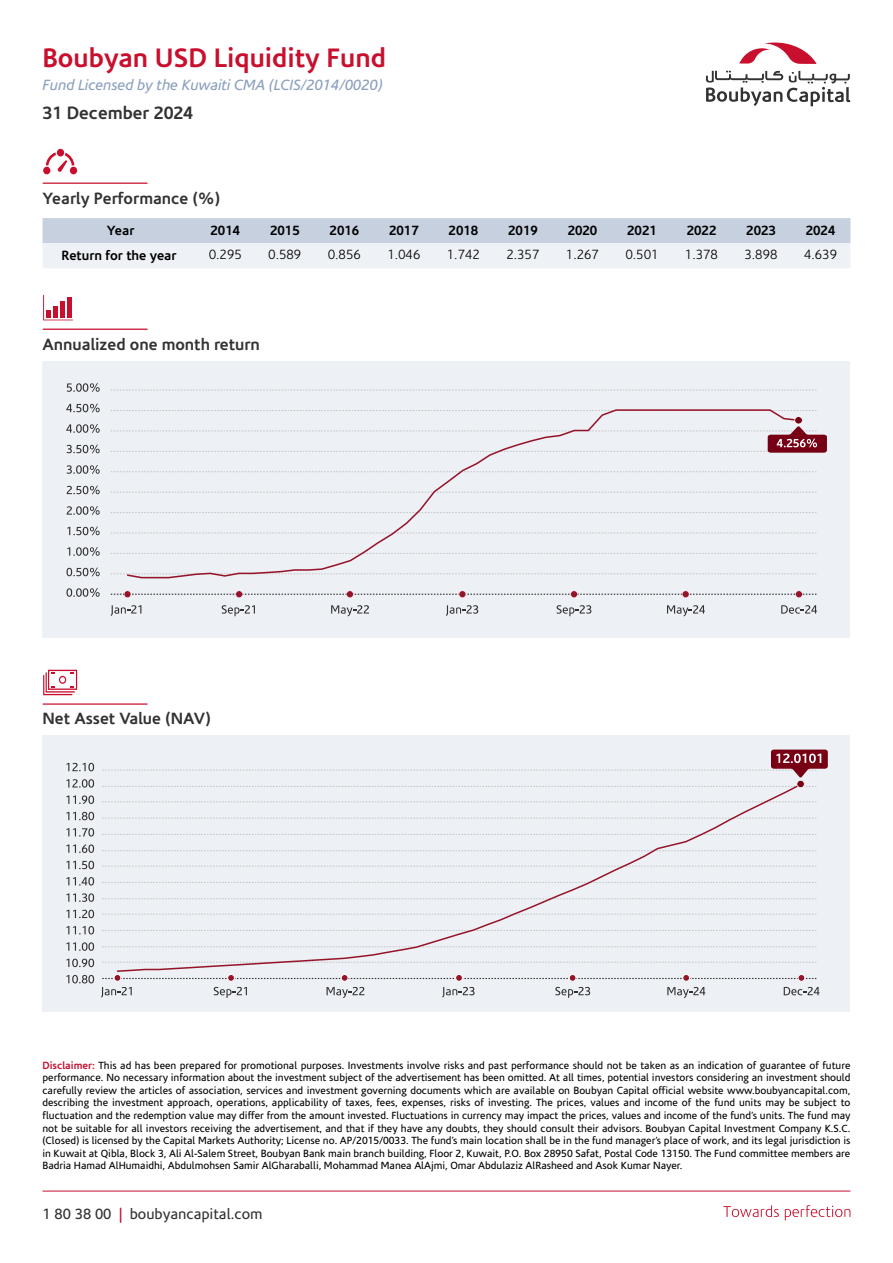
<style>
.page{position:relative;width:893px;height:1263px;background:#fff}
.page>*{position:absolute;margin:0;border:0;box-sizing:border-box;transform-origin:0 0}
.t1{font:700 27px "Corisande";color:#c8102e}
.t2{font:700 18px "Corisande";color:#323232}
.t3{font:700 16.5px "Corisande";color:#323232}
.t4{font:italic 15px "Corisande";color:#8ca0be}
.t5{font:15px "Corisande";color:#323232}
.t6{font:700 13.5px "Corisande";color:#000}
.t7{font:300 13.5px "Corisande";color:#000}
.t8{font:10.5px/12.6px "Corisande";color:#000;text-align:justify}
.s1{font-weight:700;color:#c8102e}
.s2{color:#c8102e}
</style>
<div class="page">
<svg style="left:723px;top:1205px;width:56px;height:12px"></svg>
<svg style="left:785px;top:1205px;width:65px;height:15px"></svg>
<svg style="left:739px;top:42px;width:78px;height:22px"></svg>
<svg style="left:706px;top:71px;width:144px;height:35px"></svg>
<hr style="left:43px;top:1191px;width:807px;height:1px;background:#c8102e">
<hr style="left:43px;top:183px;width:104px;height:1px;background:#c8102e">
<svg style="left:43px;top:149px;width:34px;height:25px"></svg>
<svg style="left:43px;top:218px;width:807px;height:50px;background:#dae0ea"></svg>
<hr style="left:43px;top:329px;width:104px;height:1px;background:#c8102e">
<svg style="left:43px;top:295px;width:30px;height:25px"></svg>
<div style="left:43px;top:361px;width:807px;height:276px;background:#edf0f5"></div>
<svg style="left:111px;top:390px;width:706px;height:1px"></svg>
<svg style="left:111px;top:471px;width:706px;height:1px"></svg>
<svg style="left:111px;top:492px;width:706px;height:1px"></svg>
<svg style="left:111px;top:512px;width:706px;height:1px"></svg>
<svg style="left:111px;top:533px;width:706px;height:1px"></svg>
<svg style="left:111px;top:553px;width:706px;height:1px"></svg>
<svg style="left:111px;top:573px;width:706px;height:1px"></svg>
<svg style="left:125px;top:409px;width:675px;height:170px"></svg>
<svg style="left:66px;top:588px;width:34px;height:9px"></svg>
<svg style="left:66px;top:568px;width:34px;height:8px"></svg>
<svg style="left:67px;top:547px;width:33px;height:9px"></svg>
<svg style="left:67px;top:527px;width:33px;height:8px"></svg>
<svg style="left:67px;top:506px;width:33px;height:9px"></svg>
<svg style="left:67px;top:486px;width:33px;height:8px"></svg>
<svg style="left:67px;top:465px;width:33px;height:9px"></svg>
<svg style="left:67px;top:445px;width:33px;height:8px"></svg>
<svg style="left:66px;top:424px;width:34px;height:9px"></svg>
<svg style="left:66px;top:404px;width:34px;height:8px"></svg>
<svg style="left:67px;top:383px;width:33px;height:9px"></svg>
<svg style="left:111px;top:591px;width:706px;height:7px"></svg>
<svg style="left:111px;top:605px;width:30px;height:11px"></svg>
<svg style="left:222px;top:605px;width:33px;height:11px"></svg>
<svg style="left:331px;top:605px;width:38px;height:11px"></svg>
<svg style="left:446px;top:605px;width:32px;height:11px"></svg>
<svg style="left:557px;top:605px;width:34px;height:11px"></svg>
<svg style="left:667px;top:605px;width:38px;height:11px"></svg>
<svg style="left:781px;top:605px;width:36px;height:9px"></svg>
<svg style="left:111px;top:410px;width:716px;height:43px"></svg>
<hr style="left:43px;top:703px;width:104px;height:2px;background:#c8102e">
<svg style="left:43px;top:670px;width:34px;height:25px"></svg>
<div style="left:43px;top:736px;width:807px;height:276px;background:#edf0f5"></div>
<svg style="left:102px;top:801px;width:715px;height:1px"></svg>
<svg style="left:102px;top:818px;width:715px;height:1px"></svg>
<svg style="left:102px;top:834px;width:715px;height:1px"></svg>
<svg style="left:102px;top:850px;width:715px;height:1px"></svg>
<svg style="left:102px;top:866px;width:715px;height:1px"></svg>
<svg style="left:102px;top:882px;width:715px;height:1px"></svg>
<svg style="left:102px;top:898px;width:715px;height:1px"></svg>
<svg style="left:102px;top:914px;width:715px;height:1px"></svg>
<svg style="left:102px;top:930px;width:715px;height:1px"></svg>
<svg style="left:102px;top:946px;width:715px;height:1px"></svg>
<svg style="left:102px;top:962px;width:715px;height:1px"></svg>
<svg style="left:102px;top:978px;width:715px;height:1px"></svg>
<svg style="left:115px;top:788px;width:688px;height:184px"></svg>
<svg style="left:101px;top:987px;width:31px;height:10px"></svg>
<svg style="left:214px;top:987px;width:33px;height:11px"></svg>
<svg style="left:327px;top:987px;width:37px;height:11px"></svg>
<svg style="left:442px;top:987px;width:33px;height:10px"></svg>
<svg style="left:555px;top:987px;width:35px;height:11px"></svg>
<svg style="left:667px;top:987px;width:38px;height:11px"></svg>
<svg style="left:784px;top:987px;width:35px;height:8px"></svg>
<svg style="left:102px;top:749px;width:726px;height:39px"></svg>
<div style="left:114px;top:974px;width:7px;height:7px;background:#961429;border-radius:50%"></div>
<div style="left:114px;top:974px;width:7px;height:7px;border:1px solid #fff;border-radius:50%"></div>
<div style="left:228px;top:974px;width:6px;height:7px;background:#961429;border-radius:50%"></div>
<div style="left:227px;top:974px;width:8px;height:7px;border:1px solid #fff;border-radius:50%"></div>
<div style="left:341px;top:974px;width:7px;height:7px;background:#961429;border-radius:50%"></div>
<div style="left:341px;top:974px;width:7px;height:7px;border:1px solid #fff;border-radius:50%"></div>
<div style="left:456px;top:974px;width:6px;height:7px;background:#961429;border-radius:50%"></div>
<div style="left:455px;top:974px;width:8px;height:7px;border:1px solid #fff;border-radius:50%"></div>
<div style="left:569px;top:974px;width:7px;height:7px;background:#961429;border-radius:50%"></div>
<div style="left:569px;top:974px;width:7px;height:7px;border:1px solid #fff;border-radius:50%"></div>
<div style="left:683px;top:974px;width:7px;height:7px;background:#961429;border-radius:50%"></div>
<div style="left:683px;top:974px;width:7px;height:7px;border:1px solid #fff;border-radius:50%"></div>
<div style="left:798px;top:974px;width:7px;height:7px;background:#961429;border-radius:50%"></div>
<div style="left:798px;top:974px;width:7px;height:7px;border:1px solid #fff;border-radius:50%"></div>
<svg style="left:66px;top:975px;width:28px;height:8px"></svg>
<svg style="left:66px;top:959px;width:28px;height:8px"></svg>
<svg style="left:66px;top:942px;width:28px;height:9px"></svg>
<svg style="left:66px;top:926px;width:28px;height:8px"></svg>
<svg style="left:66px;top:910px;width:28px;height:8px"></svg>
<svg style="left:66px;top:893px;width:28px;height:9px"></svg>
<svg style="left:66px;top:877px;width:28px;height:8px"></svg>
<svg style="left:66px;top:861px;width:28px;height:8px"></svg>
<svg style="left:66px;top:844px;width:28px;height:9px"></svg>
<svg style="left:66px;top:828px;width:28px;height:9px"></svg>
<svg style="left:66px;top:812px;width:28px;height:8px"></svg>
<svg style="left:66px;top:795px;width:28px;height:9px"></svg>
<svg style="left:66px;top:779px;width:28px;height:9px"></svg>
<svg style="left:66px;top:763px;width:28px;height:8px"></svg>
<h1 class="t1" style="left:43px;top:43px;width:345px">Boubyan USD Liquidity Fund</h1>
<h3 class="t4" style="left:43px;top:76px;width:341px">Fund Licensed by the Kuwaiti CMA (LCIS/2014/0020)</h3>
<h2 class="t2" style="left:43px;top:103px;width:152px">31 December 2024</h2>
<h3 class="t3" style="left:43px;top:188px;width:179px">Yearly Performance (%)</h3>
<p class="t6" style="left:107px;top:222px;width:29px">Year</p>
<p class="t6" style="left:211px;top:222px;width:31px">2014</p>
<p class="t6" style="left:270px;top:222px;width:31px">2015</p>
<p class="t6" style="left:330px;top:222px;width:31px">2016</p>
<p class="t6" style="left:389px;top:222px;width:31px">2017</p>
<p class="t6" style="left:449px;top:222px;width:31px">2018</p>
<p class="t6" style="left:508px;top:222px;width:31px">2019</p>
<p class="t6" style="left:568px;top:222px;width:31px">2020</p>
<p class="t6" style="left:627px;top:222px;width:31px">2021</p>
<p class="t6" style="left:687px;top:222px;width:31px">2022</p>
<p class="t6" style="left:746px;top:222px;width:31px">2023</p>
<p class="t6" style="left:806px;top:222px;width:31px">2024</p>
<p class="t6" style="left:61px;top:247px;width:117px">Return for the year</p>
<p class="t7" style="left:209px;top:247px;width:35px">0.295</p>
<p class="t7" style="left:268px;top:247px;width:35px">0.589</p>
<p class="t7" style="left:328px;top:247px;width:35px">0.856</p>
<p class="t7" style="left:387px;top:247px;width:35px">1.046</p>
<p class="t7" style="left:447px;top:247px;width:35px">1.742</p>
<p class="t7" style="left:506px;top:247px;width:35px">2.357</p>
<p class="t7" style="left:566px;top:247px;width:35px">1.267</p>
<p class="t7" style="left:625px;top:247px;width:35px">0.501</p>
<p class="t7" style="left:685px;top:247px;width:35px">1.378</p>
<p class="t7" style="left:744px;top:247px;width:35px">3.898</p>
<p class="t7" style="left:804px;top:247px;width:35px">4.639</p>
<h3 class="t3" style="left:43px;top:334px;width:219px">Annualized one month return</h3>
<h3 class="t3" style="left:43px;top:709px;width:170px">Net Asset Value (NAV)</h3>
<p class="t8" style="left:43px;top:1059px;width:809px"><span class="s1">Disclaimer:</span> This ad has been prepared for promotional purposes. Investments involve risks and past performance should not be taken as an indication of guarantee of future performance. No necessary information about the investment subject of the advertisement has been omitted. At all times, potential investors considering an investment should carefully review the articles of association, services and investment governing documents which are available on Boubyan Capital official website www.boubyancapital.com, describing the investment approach, operations, applicability of taxes, fees, expenses, risks of investing. The prices, values and income of the fund units may be subject to fluctuation and the redemption value may differ from the amount invested. Fluctuations in currency may impact the prices, values and income of the fund’s units. The fund may not be suitable for all investors receiving the advertisement, and that if they have any doubts, they should consult their advisors. Boubyan Capital Investment Company K.S.C. (Closed) is licensed by the Capital Markets Authority; License no. AP/2015/0033. The fund’s main location shall be in the fund manager’s place of work, and its legal jurisdiction is in Kuwait at Qibla, Block 3, Ali Al-Salem Street, Boubyan Bank main branch building, Floor 2, Kuwait, P.O. Box 28950 Safat, Postal Code 13150. The Fund committee members are Badria Hamad AlHumaidhi, Abdulmohsen Samir AlGharaballi, Mohammad Manea AlAjmi, Omar Abdulaziz AlRasheed and Asok Kumar Nayer.</p>
<h3 class="t5" style="left:43px;top:1205px;width:222px">1 80 38 00 <span class="s2">|</span> boubyancapital.com</h3>
</div>
